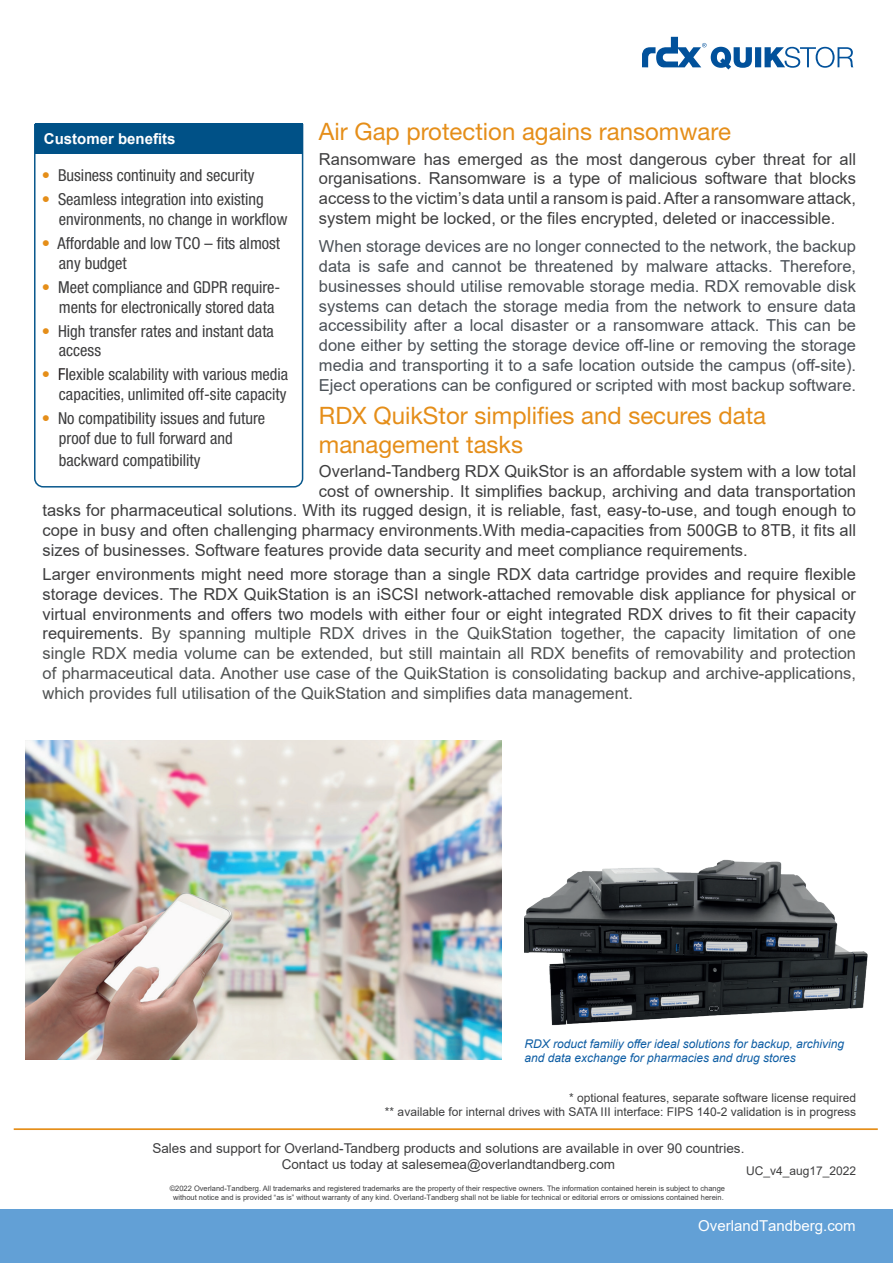
<style>
.page{position:relative;width:893px;height:1263px;background:#fff}
.page>*{position:absolute;margin:0;border:0;box-sizing:border-box;transform-origin:0 0}
.t1{font:24px/28.8px "Helvetica Neue LT Std";color:#e58e19}
.t2{font:16.5px/19.8px "Arial";color:#3e3e3f;text-align:justify}
.t3{font:16.5px/19.8px "Arial";color:#4f5252;text-align:justify}
.t4{font:16.5px/19.8px "Arial";color:#4b5157;text-align:justify}
.t5{font:condensed 16.5px/19.8px "Helvetica Neue LT Std";color:#3e3e3f}
.t6{font:15px "Arial";color:#fff}
.t7{font:700 15px "Arial";color:#fff}
.t8{font:13.5px/16.2px "Arial";color:#3e3e3f;text-align:center}
.t9{font:12px/14.4px "Arial";color:#3e3e3f;text-align:right}
.t10{font:italic 12px/14.4px "Arial";color:#0d5da4}
.t11{font:7.5px/9px "Arial";color:#3e3e3f;text-align:center}
.s1{color:#3e3e3f}
.s2{color:#e58e19}
.s3{color:#231f20}
</style>
<div class="page">
<div style="left:0;top:1209px;width:893px;height:54px;background:#62a0d6"></div>
<hr style="left:14px;top:1128px;width:864px;height:2px;background:#e58e19">
<svg style="left:642px;top:37px;width:211px;height:33px"></svg>
<svg style="left:34px;top:123px;width:270px;height:365px"></svg>
<div style="left:36px;top:123px;width:267px;height:30px;background:#005187"></div>
<img style="left:25px;top:740px;width:477px;height:319px">
<img style="left:524px;top:859px;width:344px;height:167px">
<h1 class="t1" style="left:319px;top:117px;width:414px">Air Gap protection agains ransomware</h1>
<p class="t2" style="left:319px;top:149px;width:539px">Ransomware has emerged as the most dangerous cyber threat for all organisations. Ransomware is a type of malicious software that blocks access to the victim’s data until a ransom is paid. After a ransomware attack, system might be locked, or the files encrypted, deleted or inaccessible.</p>
<p class="t4" style="left:319px;top:236px;width:539px">When storage devices are no longer connected to the network, the backup data is safe and cannot be threatened by malware attacks. Therefore, businesses should utilise removable storage media. RDX removable disk systems can detach the storage media from the network to ensure data accessibility after a local disaster or a ransomware attack. This can be done either by setting the storage device off-line or removing the storage media and transporting it to a safe location outside the campus (off-site).<br>Eject operations can be configured or scripted with most backup software.</p>
<h1 class="t1" style="left:319px;top:401px;width:449px">RDX QuikStor simplifies and secures data management tasks</h1>
<p class="t2" style="left:319px;top:461px;width:539px">Overland-Tandberg RDX QuikStor is an affordable system with a low total</p>
<p class="t2" style="left:319px;top:481px;width:539px">cost of ownership. It simplifies backup, archiving and data transportation</p>
<p class="t2" style="left:43px;top:501px;width:815px">tasks for pharmaceutical solutions. With its rugged design, it is reliable, fast, easy-to-use, and tough enough to</p>
<p class="t2" style="left:43px;top:520px;width:815px">cope in busy and often challenging pharmacy environments.With media-capacities from 500GB to 8TB, it fits all</p>
<p class="t2" style="left:43px;top:540px;width:707px">sizes of businesses. Software features provide data security and meet compliance requirements.</p>
<p class="t3" style="left:43px;top:564px;width:815px"><span class="s1">Larger environments might need more storage than a single RDX data cartridge provides and require flexible storage devices. The RDX QuikStation is an iSCSI network-attached removable disk appliance for physical or virtual environments and offers two models with either four or eight integrated RDX drives to fit their capacity requirements.</span> By spanning multiple RDX drives in the QuikStation together, the capacity limitation of one single RDX media volume can be extended, but still maintain all RDX benefits of removability and protection of pharmaceutical data. Another use case of the QuikStation is consolidating backup and archive-applications, which provides full utilisation of the QuikStation and simplifies data management.</p>
<p class="t7" style="left:44px;top:128px;width:133px">Customer benefits</p>
<p class="t5" style="left:42px;top:165px;width:214px"><span class="s2">•</span> Business continuity and security</p>
<p class="t5" style="left:59px;top:189px;width:230px;text-indent:-17px"><span class="s2">•</span> Seamless integration into existing environments, no change in workflow</p>
<p class="t5" style="left:59px;top:233px;width:223px;text-indent:-17px"><span class="s2">•</span> Affordable and low TCO – fits almost any budget</p>
<p class="t5" style="left:59px;top:277px;width:223px;text-indent:-17px"><span class="s2">•</span> Meet compliance and GDPR require&shy;ments for electronically stored data</p>
<p class="t5" style="left:59px;top:321px;width:217px;text-indent:-17px"><span class="s2">•</span> High transfer rates and instant data access</p>
<p class="t5" style="left:42px;top:365px;width:248px;text-align:right"><span class="s2">•</span> <span class="s3">Fl</span>exible scalability with various media capacities, unlimited off-site capacity</p>
<p class="t5" style="left:59px;top:408px;width:208px;text-indent:-17px"><span class="s2">•</span> No compatibility issues and future proof due to full forward and</p>
<p class="t5" style="left:59px;top:450px;width:143px">backward compatibility</p>
<p class="t10" style="left:524px;top:1036px;width:321px">RDX roduct familiy offer ideal solutions for backup, archiving and data exchange for pharmacies and drug stores</p>
<p class="t9" style="left:385px;top:1090px;width:473px">* optional features, separate software license required<br>** available for internal drives with SATA III interface: FIPS 140-2 validation is in progress</p>
<p class="t8" style="left:152px;top:1140px;width:594px">Sales and support for Overland-Tandberg products and solutions are available in over 90 countries.<br>Contact us today at salesemea@overlandtandberg.com</p>
<p class="t9" style="left:746px;top:1164px;width:112px">UC_v4_aug17_2022</p>
<p class="t11" style="left:170px;top:1184px;width:557px">©2022 Overland-Tandberg. All trademarks and registered trademarks are the property of their respective owners. The information contained herein is subject to change without notice and is provided “as is” without warranty of any kind. Overland-Tandberg shall not be liable for technical or editorial errors or omissions contained herein.</p>
<p class="t6" style="left:698px;top:1215px;width:159px">OverlandTandberg.com</p>
</div>
